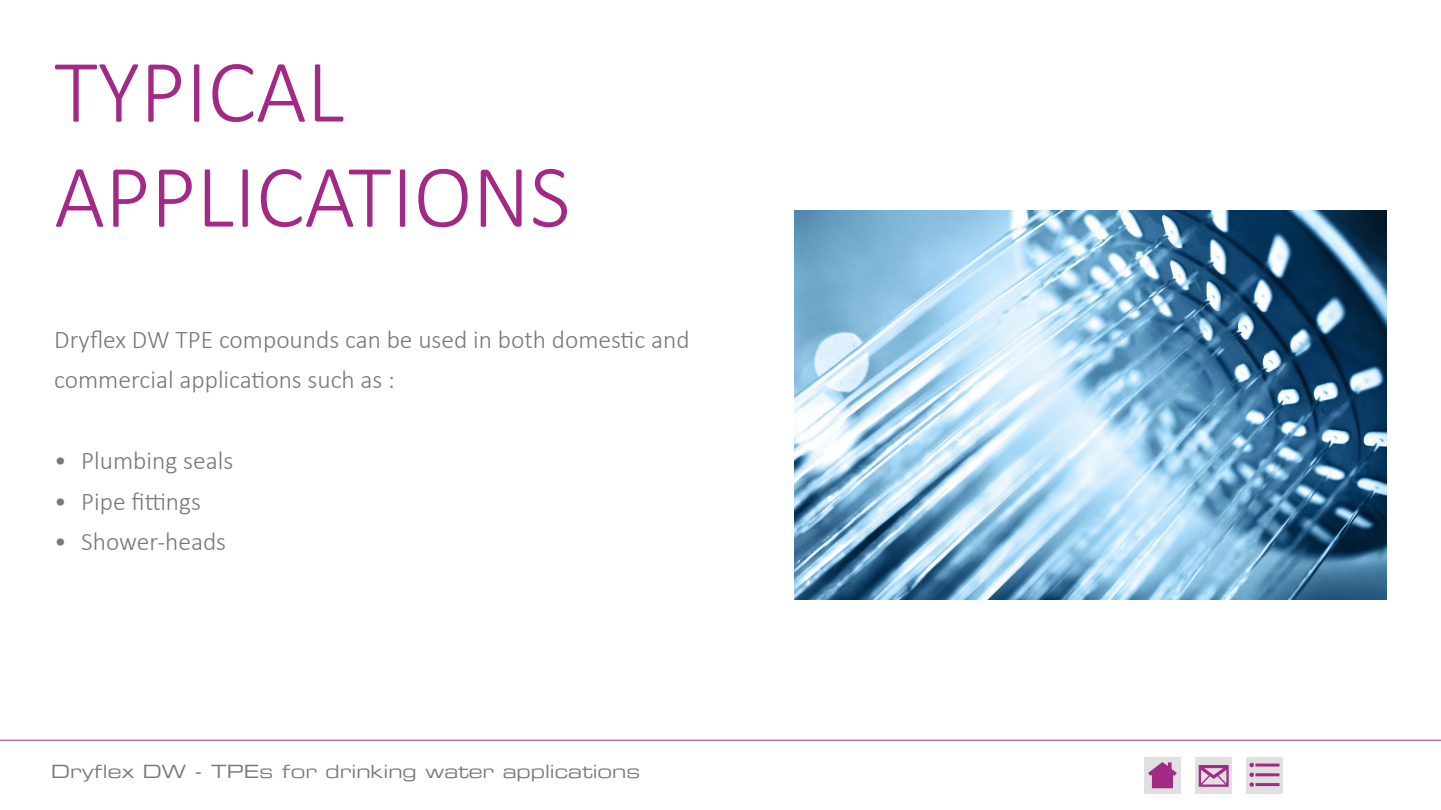
<style>
.page{position:relative;width:1441px;height:810px;background:#fff}
.page>*{position:absolute;margin:0;border:0;box-sizing:border-box;transform-origin:0 0}
.t1{font:300 90px/105px "Calibri";color:#a22986}
.t2{font:300 25.5px/40.5px "Calibri";color:#78777a}
.t3{font:18px "Eurostile Extended Two";color:#78777a}
</style>
<div class="page">
<hr style="left:0;top:740px;width:1440px;height:1px;background:#a22986">
<div style="left:1246px;top:757px;width:37px;height:37px;background:#e1e0e1"></div>
<hr style="left:1255px;top:783px;width:24px;height:3px;background:#a22986">
<hr style="left:1255px;top:773px;width:24px;height:3px;background:#a22986">
<svg style="left:1249px;top:773px;width:4px;height:14px"></svg>
<hr style="left:1255px;top:764px;width:24px;height:3px;background:#a22986">
<svg style="left:1249px;top:763px;width:4px;height:4px"></svg>
<img style="left:794px;top:210px;width:592px;height:390px">
<div style="left:1144px;top:757px;width:37px;height:37px;background:#e1e0e1"></div>
<svg style="left:1148px;top:762px;width:28px;height:26px"></svg>
<div style="left:1195px;top:757px;width:37px;height:37px;background:#e1e0e1"></div>
<svg style="left:1198px;top:765px;width:30px;height:22px"></svg>
<h1 class="t1" style="left:54px;top:38px;width:518px">TYPICAL<br>APPLICATIONS</h1>
<p class="t2" style="left:54px;top:319px;width:636px">Dryflex DW TPE compounds can be used in both domestic and commercial applications such as :</p>
<p class="t2" style="left:54px;top:441px;width:180px">• Plumbing seals</p>
<p class="t2" style="left:54px;top:481px;width:148px">• Pipe fittings</p>
<p class="t2" style="left:54px;top:522px;width:173px">• Shower-heads</p>
<p class="t3" style="left:51px;top:759px;width:590px">Dryflex DW - TPEs for drinking water applications</p>
</div>
